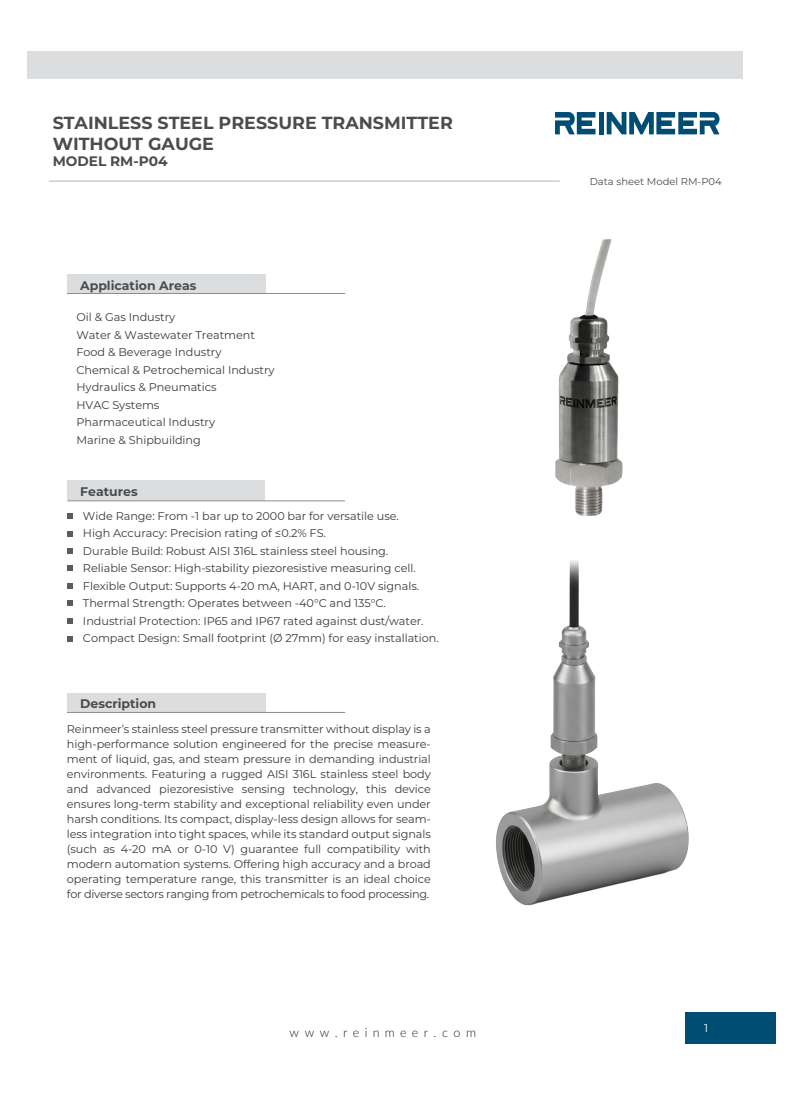
<style>
.page{position:relative;width:787px;height:1095px;background:#fff}
.page>*{position:absolute;margin:0;border:0;box-sizing:border-box;transform-origin:0 0}
.t1{font:700 17.5px/21px "Montserrat";color:#4b4c4d}
.t2{font:700 13.75px "Montserrat";color:#4b4c4d}
.t3{font:700 12.5px "Montserrat";color:#4b4c4d}
.t4{font:300 12.5px "Lato";letter-spacing:.42em;color:#231f20}
.t5{font:11.25px/17.5px "Montserrat";letter-spacing:-.005em;color:#3b3b3a}
.t6{font:11.25px "Montserrat";color:#fff}
.t7{font:10px "Montserrat";color:#4b4c4d}
</style>
<div class="page">
<div style="left:685px;top:1012px;width:91px;height:32px;background:#004d74"></div>
<div style="left:28px;top:51px;width:715px;height:28px;background:#dcddde"></div>
<hr style="left:49px;top:180px;width:511px;height:2px;background:#d1d2d4">
<div style="left:599px;top:112px;width:5px;height:22px;background:#004d74"></div>
<svg style="left:606px;top:112px;width:113px;height:22px"></svg>
<svg style="left:555px;top:112px;width:40px;height:22px"></svg>
<div style="left:67px;top:274px;width:198px;height:20px;background:#dcddde"></div>
<hr style="left:67px;top:293px;width:278px;height:1px;background:#8b8d8f">
<div style="left:67px;top:481px;width:198px;height:20px;background:#dcddde"></div>
<hr style="left:67px;top:501px;width:278px;height:1px;background:#8b8d8f">
<svg style="left:67px;top:513px;width:5px;height:5px"></svg>
<svg style="left:67px;top:548px;width:5px;height:5px"></svg>
<svg style="left:67px;top:531px;width:5px;height:5px"></svg>
<svg style="left:67px;top:566px;width:5px;height:5px"></svg>
<svg style="left:67px;top:583px;width:5px;height:5px"></svg>
<svg style="left:67px;top:601px;width:5px;height:5px"></svg>
<svg style="left:67px;top:618px;width:5px;height:5px"></svg>
<svg style="left:67px;top:636px;width:5px;height:5px"></svg>
<div style="left:67px;top:693px;width:198px;height:20px;background:#dcddde"></div>
<hr style="left:67px;top:712px;width:278px;height:1px;background:#8b8d8f">
<img style="left:555px;top:240px;width:68px;height:276px">
<img style="left:496px;top:560px;width:193px;height:346px">
<h1 class="t1" style="left:53px;top:111px;width:402px">STAINLESS STEEL PRESSURE TRANSMITTER<br>WITHOUT GAUGE</h1>
<p class="t2" style="left:53px;top:151px;width:116px">MODEL RM-P04</p>
<p class="t3" style="left:80px;top:276px;width:118px">Application Areas</p>
<p class="t5" style="left:76px;top:308px;width:199px">Oil &amp; Gas Industry<br>Water &amp; Wastewater Treatment<br>Food &amp; Beverage Industry<br>Chemical &amp; Petrochemical Industry<br>Hydraulics &amp; Pneumatics<br>HVAC Systems<br>Pharmaceutical Industry<br>Marine &amp; Shipbuilding</p>
<p class="t3" style="left:80px;top:482px;width:59px">Features</p>
<p class="t5" style="left:83px;top:506px;width:357px">Wide Range: From -1 bar up to 2000 bar for versatile use.<br>High Accuracy: Precision rating of ≤0.2% FS.<br>Durable Build: Robust AISI 316L stainless steel housing.<br>Reliable Sensor: High-stability piezoresistive measuring cell.<br>Flexible Output: Supports 4-20 mA, HART, and 0-10V signals.<br>Thermal Strength: Operates between -40°C and 135°C.<br>Industrial Protection: IP65 and IP67 rated against dust/water.<br>Compact Design: Small footprint (Ø 27mm) for easy installation.</p>
<p class="t3" style="left:80px;top:694px;width:78px">Description</p>
<p class="t5" style="left:67px;top:721px;width:365px;line-height:15px;text-align:justify">Reinmeer’s stainless steel pressure transmitter without display is a high-performance solution engineered for the precise measure&shy;ment of liquid, gas, and steam pressure in demanding industrial environments. Featuring a rugged AISI 316L stainless steel body and advanced piezoresistive sensing technology, this device ensures long-term stability and exceptional reliability even under harsh conditions. Its compact, display-less design allows for seam&shy;less integration into tight spaces, while its standard output signals (such as 4-20 mA or 0-10 V) guarantee full compatibility with modern automation systems. Offering high accuracy and a broad operating temperature range, this transmitter is an ideal choice for diverse sectors ranging from petrochemicals to food processing.</p>
<p class="t7" style="left:589px;top:174px;width:134px">Data sheet Model RM-P04</p>
<p class="t4" style="left:289px;top:1023px;width:188px">www.reinmeer.com</p>
<p class="t6" style="left:704px;top:1020px;width:6px">1</p>
</div>
